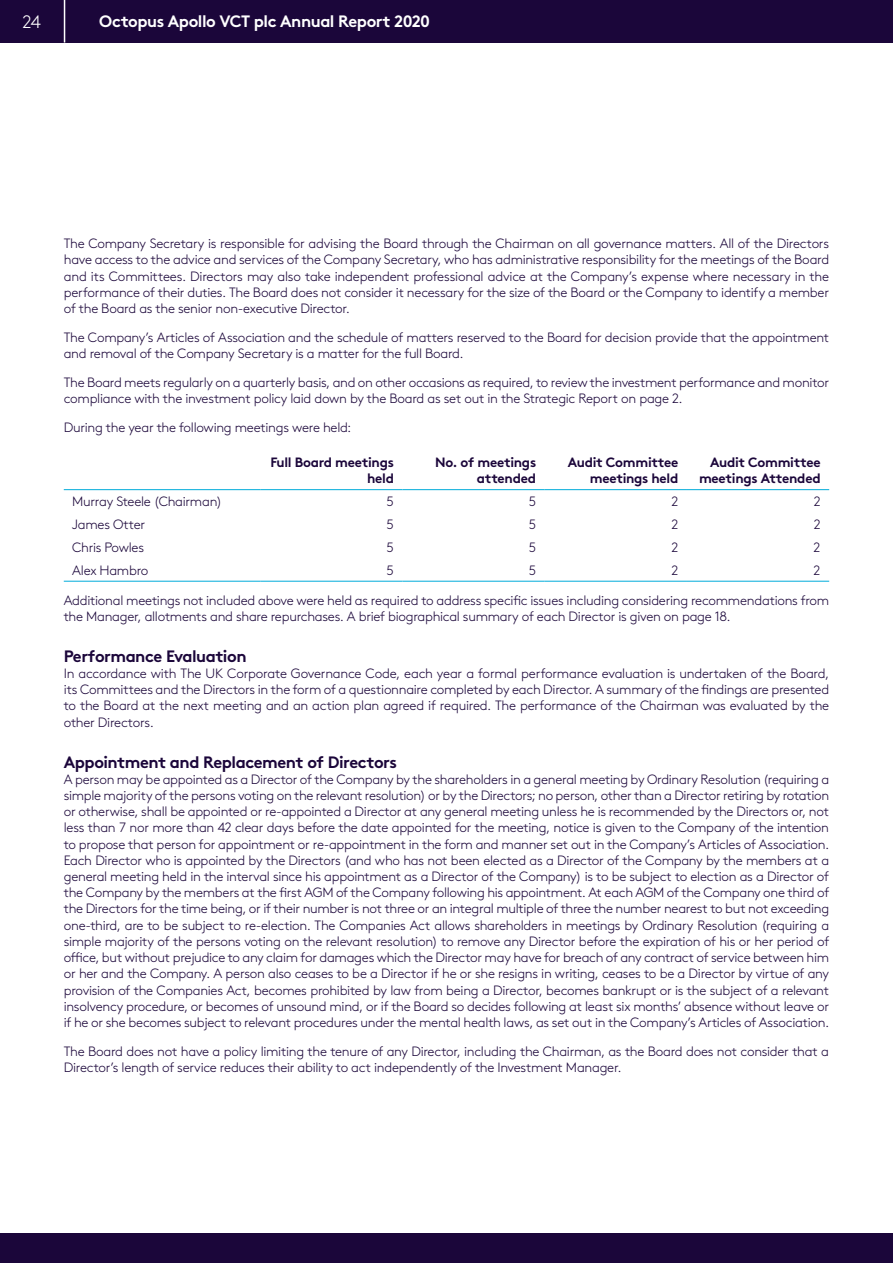
<style>
.page{position:relative;width:893px;height:1263px;background:#fff}
.page>*{position:absolute;margin:0;border:0;box-sizing:border-box;transform-origin:0 0}
.t1{font:300 18px "Brown";color:#fff}
.t2{font:700 16.5px "Brown";letter-spacing:-.03em;color:#1b063a}
.t3{font:700 16.5px "Brown";letter-spacing:-.025em;color:#fff}
.t4{font:300 13.5px/16.2px "Brown";letter-spacing:-.02em;color:#1b063a}
.t5{font:700 13.5px/16.2px "Brown";letter-spacing:-.02em;color:#1b063a;text-align:right}
</style>
<div class="page">
<div style="left:0;top:0;width:893px;height:43px;background:#1b063a"></div>
<div style="left:0;top:1233px;width:893px;height:30px;background:#1b063a"></div>
<hr style="left:64px;top:0;width:1px;height:43px;background:#fff">
<hr style="left:64px;top:489px;width:196px;height:1px;background:#00abda">
<hr style="left:260px;top:489px;width:142px;height:1px;background:#00abda">
<hr style="left:402px;top:489px;width:143px;height:1px;background:#00abda">
<hr style="left:545px;top:489px;width:142px;height:1px;background:#00abda">
<hr style="left:687px;top:489px;width:142px;height:1px;background:#00abda">
<hr style="left:64px;top:581px;width:196px;height:1px;background:#00abda">
<hr style="left:260px;top:581px;width:142px;height:1px;background:#00abda">
<hr style="left:402px;top:581px;width:143px;height:1px;background:#00abda">
<hr style="left:545px;top:581px;width:142px;height:1px;background:#00abda">
<hr style="left:687px;top:581px;width:142px;height:1px;background:#00abda">
<h1 class="t1" style="left:23px;top:8px;width:20px">24</h1>
<p class="t3" style="left:99px;top:8px;width:332px">Octopus Apollo VCT plc Annual Report 2020</p>
<p class="t4" style="left:64px;top:235px;width:767px;text-align:justify">The Company Secretary is responsible for advising the Board through the Chairman on all governance matters. All of the Directors have access to the advice and services of the Company Secretary, who has administrative responsibility for the meetings of the Board and its Committees. Directors may also take independent professional advice at the Company’s expense where necessary in the performance of their duties. The Board does not consider it necessary for the size of the Board or the Company to identify a member of the Board as the senior non-executive Director.</p>
<p class="t4" style="left:64px;top:328px;width:767px">The Company’s Articles of Association and the schedule of matters reserved to the Board for decision provide that the appointment and removal of the Company Secretary is a matter for the full Board.</p>
<p class="t4" style="left:64px;top:373px;width:767px">The Board meets regularly on a quarterly basis, and on other occasions as required, to review the investment performance and monitor compliance with the investment policy laid down by the Board as set out in the Strategic Report on page 2.</p>
<p class="t4" style="left:64px;top:419px;width:289px">During the year the following meetings were held:</p>
<p class="t5" style="left:270px;top:453px;width:125px">Full Board meetings held</p>
<p class="t5" style="left:435px;top:453px;width:103px">No. of meetings attended</p>
<p class="t5" style="left:568px;top:453px;width:112px">Audit Committee meetings held</p>
<p class="t5" style="left:699px;top:453px;width:123px">Audit Committee meetings Attended</p>
<p class="t4" style="left:72px;top:492px;width:151px">Murray Steele (Chairman)</p>
<p class="t4" style="left:387px;top:492px;width:9px">5</p>
<p class="t4" style="left:529px;top:492px;width:9px">5</p>
<p class="t4" style="left:671px;top:492px;width:9px">2</p>
<p class="t4" style="left:814px;top:492px;width:9px">2</p>
<p class="t4" style="left:72px;top:515px;width:74px">James Otter</p>
<p class="t4" style="left:387px;top:515px;width:9px">5</p>
<p class="t4" style="left:529px;top:515px;width:9px">5</p>
<p class="t4" style="left:671px;top:515px;width:9px">2</p>
<p class="t4" style="left:814px;top:515px;width:9px">2</p>
<p class="t4" style="left:72px;top:538px;width:73px">Chris Powles</p>
<p class="t4" style="left:387px;top:538px;width:9px">5</p>
<p class="t4" style="left:529px;top:538px;width:9px">5</p>
<p class="t4" style="left:671px;top:538px;width:9px">2</p>
<p class="t4" style="left:814px;top:538px;width:9px">2</p>
<p class="t4" style="left:72px;top:561px;width:78px">Alex Hambro</p>
<p class="t4" style="left:387px;top:561px;width:9px">5</p>
<p class="t4" style="left:529px;top:561px;width:9px">5</p>
<p class="t4" style="left:671px;top:561px;width:9px">2</p>
<p class="t4" style="left:814px;top:561px;width:9px">2</p>
<p class="t4" style="left:64px;top:591px;width:767px">Additional meetings not included above were held as required to address specific issues including considering recommendations from the Manager, allotments and share repurchases. A brief biographical summary of each Director is given on page 18.</p>
<p class="t2" style="left:64px;top:643px;width:184px">Performance Evaluation</p>
<p class="t4" style="left:64px;top:664px;width:767px;text-align:justify">In accordance with The UK Corporate Governance Code, each year a formal performance evaluation is undertaken of the Board, its Committees and the Directors in the form of a questionnaire completed by each Director. A summary of the findings are presented to the Board at the next meeting and an action plan agreed if required. The performance of the Chairman was evaluated by the other Directors.</p>
<p class="t2" style="left:64px;top:748px;width:335px">Appointment and Replacement of Directors</p>
<p class="t4" style="left:64px;top:770px;width:767px;text-align:justify">A person may be appointed as a Director of the Company by the shareholders in a general meeting by Ordinary Resolution (requiring a simple majority of the persons voting on the relevant resolution) or by the Directors; no person, other than a Director retiring by rotation or otherwise, shall be appointed or re-appointed a Director at any general meeting unless he is recommended by the Directors or, not less than 7 nor more than 42 clear days before the date appointed for the meeting, notice is given to the Company of the intention to propose that person for appointment or re-appointment in the form and manner set out in the Company’s Articles of Association.<br>Each Director who is appointed by the Directors (and who has not been elected as a Director of the Company by the members at a general meeting held in the interval since his appointment as a Director of the Company) is to be subject to election as a Director of the Company by the members at the first AGM of the Company following his appointment. At each AGM of the Company one third of the Directors for the time being, or if their number is not three or an integral multiple of three the number nearest to but not exceeding one-third, are to be subject to re-election. The Companies Act allows shareholders in meetings by Ordinary Resolution (requiring a simple majority of the persons voting on the relevant resolution) to remove any Director before the expiration of his or her period of office, but without prejudice to any claim for damages which the Director may have for breach of any contract of service between him or her and the Company. A person also ceases to be a Director if he or she resigns in writing, ceases to be a Director by virtue of any provision of the Companies Act, becomes prohibited by law from being a Director, becomes bankrupt or is the subject of a relevant insolvency procedure, or becomes of unsound mind, or if the Board so decides following at least six months’ absence without leave or if he or she becomes subject to relevant procedures under the mental health laws, as set out in the Company’s Articles of Association.</p>
<p class="t4" style="left:64px;top:1042px;width:767px">The Board does not have a policy limiting the tenure of any Director, including the Chairman, as the Board does not consider that a<br>Director’s length of service reduces their ability to act independently of the Investment Manager.</p>
</div>
